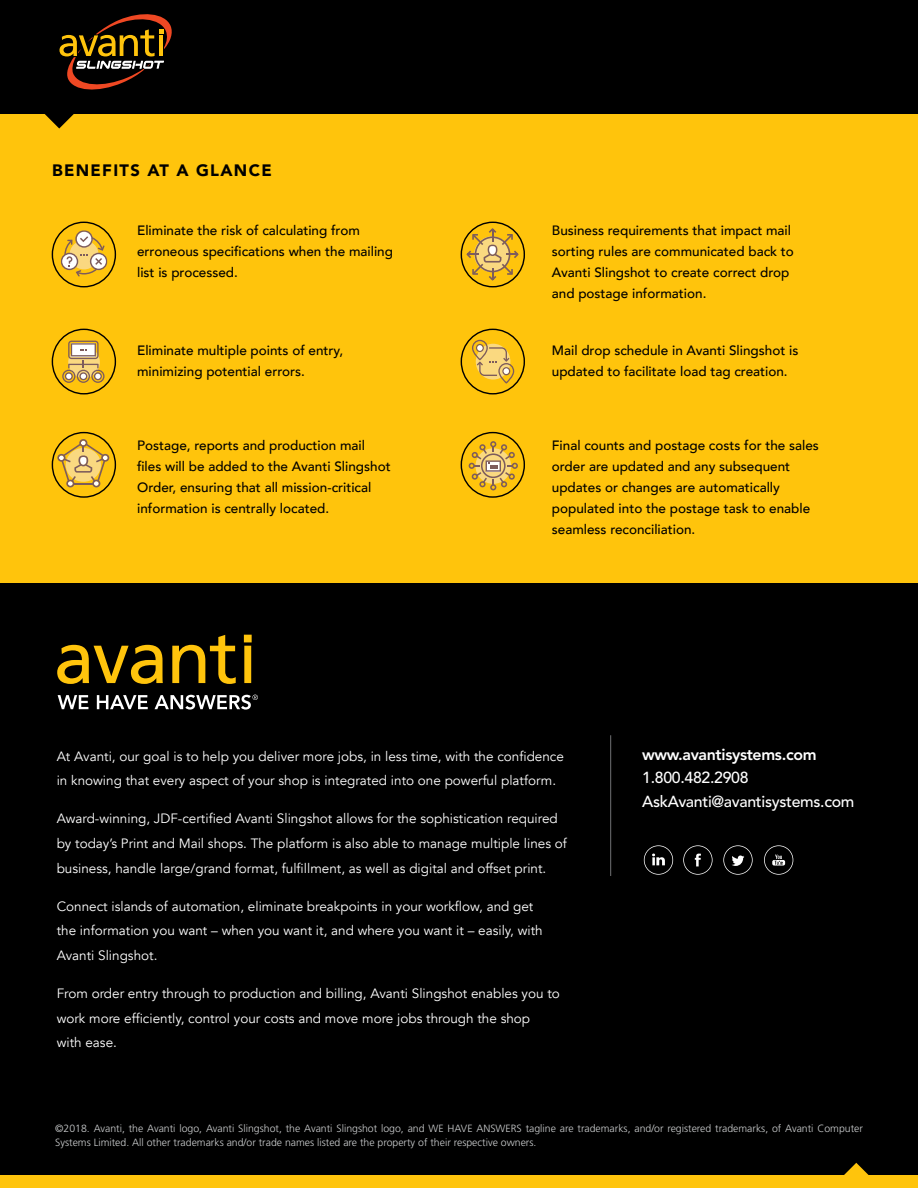
<style>
.page{position:relative;width:918px;height:1188px;background:#fff}
.page>*{position:absolute;margin:0;border:0;box-sizing:border-box;transform-origin:0 0}
.t1{font:900 16.5px "Avenir";letter-spacing:.08em;color:#000}
.t2{font:500 15.9px/23.1px "Avenir LT Std";letter-spacing:-.02em;color:#fff}
.t3{font:800 15.9px "Avenir LT Std";letter-spacing:-.02em;color:#fff}
.t4{font:13.5px/24.6px "Avenir";color:#fff}
.t5{font:500 13.5px/21px "Avenir";color:#000}
.t6{font:300 10.5px/13.5px "Frutiger";color:#cdcfd0}
</style>
<div class="page">
<div style="left:0;top:583px;width:918px;height:605px;background:#000"></div>
<div style="left:0;top:114px;width:918px;height:469px;background:#ffc40c"></div>
<div style="left:461px;top:222px;width:64px;height:65px;border:1px solid #000;border-radius:50%"></div>
<div style="left:461px;top:329px;width:64px;height:66px;border:1px solid #000;border-radius:50%"></div>
<div style="left:52px;top:432px;width:64px;height:66px;border:1px solid #000;border-radius:50%"></div>
<div style="left:461px;top:432px;width:64px;height:66px;border:1px solid #000;border-radius:50%"></div>
<svg style="left:57px;top:645px;width:106px;height:39px"></svg>
<svg style="left:172px;top:635px;width:64px;height:49px"></svg>
<svg style="left:244px;top:635px;width:8px;height:48px"></svg>
<svg style="left:58px;top:695px;width:30px;height:14px"></svg>
<svg style="left:97px;top:695px;width:51px;height:14px"></svg>
<svg style="left:155px;top:695px;width:103px;height:15px"></svg>
<hr style="left:610px;top:735px;width:1px;height:141px;background:#717275">
<svg style="left:683px;top:845px;width:30px;height:30px"></svg>
<svg style="left:723px;top:845px;width:30px;height:30px"></svg>
<svg style="left:764px;top:845px;width:29px;height:30px"></svg>
<svg style="left:644px;top:845px;width:29px;height:30px"></svg>
<div style="left:0;top:1175px;width:918px;height:13px;background:#ffc40c"></div>
<svg style="left:844px;top:1163px;width:25px;height:12px"></svg>
<div style="left:0;top:102px;width:918px;height:12px;background:#000"></div>
<div style="left:0;top:0;width:918px;height:102px;background:#000"></div>
<svg style="left:45px;top:14px;width:127px;height:115px"></svg>
<div style="left:52px;top:329px;width:64px;height:66px;border:1px solid #000;border-radius:50%"></div>
<svg style="left:61px;top:230px;width:46px;height:47px"></svg>
<div style="left:52px;top:222px;width:64px;height:65px;border:1px solid #000;border-radius:50%"></div>
<svg style="left:62px;top:341px;width:43px;height:42px"></svg>
<svg style="left:57px;top:439px;width:52px;height:48px"></svg>
<svg style="left:467px;top:228px;width:52px;height:53px"></svg>
<div style="left:489px;top:246px;width:7px;height:8px;background:#fff;border-radius:50%"></div>
<svg style="left:472px;top:340px;width:42px;height:44px"></svg>
<svg style="left:469px;top:441px;width:49px;height:49px"></svg>
<p class="t1" style="left:52px;top:156px;width:221px">BENEFITS AT A GLANCE</p>
<p class="t5" style="left:137px;top:219px;width:257px">Eliminate the risk of calculating from erroneous specifications when the mailing list is processed.</p>
<p class="t5" style="left:552px;top:219px;width:244px">Business requirements that impact mail sorting rules are communicated back to Avanti Slingshot to create correct drop and postage information.</p>
<p class="t5" style="left:137px;top:339px;width:207px">Eliminate multiple points of entry, minimizing potential errors.</p>
<p class="t5" style="left:552px;top:339px;width:248px">Mail drop schedule in Avanti Slingshot is updated to facilitate load tag creation.</p>
<p class="t5" style="left:137px;top:434px;width:255px">Postage, reports and production mail files will be added to the Avanti Slingshot Order, ensuring that all mission-critical information is centrally located.</p>
<p class="t5" style="left:552px;top:434px;width:269px">Final counts and postage costs for the sales order are updated and any subsequent updates or changes are automatically populated into the postage task to enable seamless reconciliation.</p>
<p class="t4" style="left:57px;top:744px;width:509px">At Avanti, our goal is to help you deliver more jobs, in less time, with the confidence in knowing that every aspect of your shop is integrated into one powerful platform.</p>
<p class="t4" style="left:57px;top:807px;width:512px">Award-winning, JDF-certified Avanti Slingshot allows for the sophistication required by today’s Print and Mail shops. The platform is also able to manage multiple lines of business, handle large/grand format, fulfillment, as well as digital and offset print.</p>
<p class="t4" style="left:57px;top:894px;width:487px">Connect islands of automation, eliminate breakpoints in your workflow, and get the information you want – when you want it, and where you want it – easily, with<br>Avanti Slingshot.</p>
<p class="t4" style="left:57px;top:981px;width:505px">From order entry through to production and billing, Avanti Slingshot enables you to work more efficiently, control your costs and move more jobs through the shop<br>with ease.</p>
<p class="t3" style="left:642px;top:745px;width:176px">www.avantisystems.com</p>
<p class="t2" style="left:642px;top:767px;width:214px">1.800.482.2908<br>AskAvanti@avantisystems.com</p>
<p class="t6" style="left:55px;top:1122px;width:809px">©2018. Avanti, the Avanti logo, Avanti Slingshot, the Avanti Slingshot logo, and WE HAVE ANSWERS tagline are trademarks, and/or registered trademarks, of Avanti Computer<br>Systems Limited. All other trademarks and/or trade names listed are the property of their respective owners.</p>
</div>
